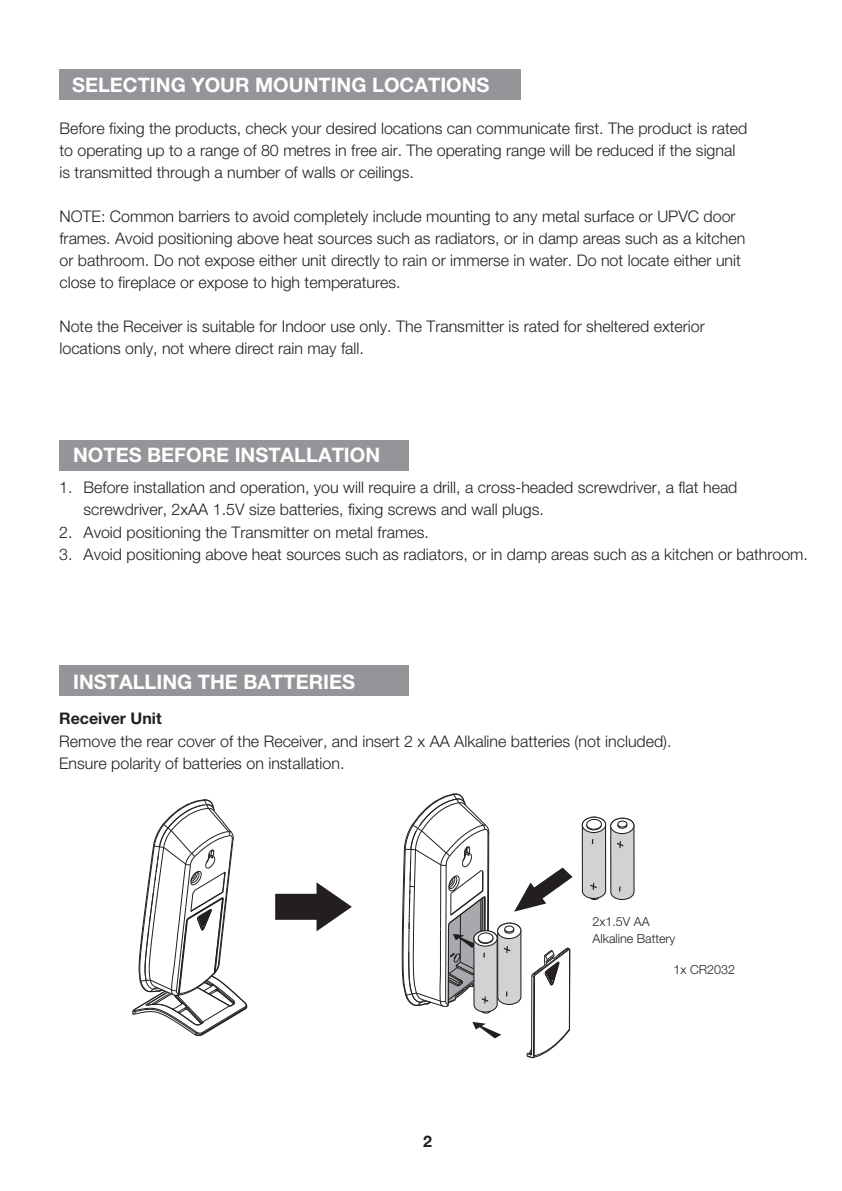
<style>
.page{position:relative;width:842px;height:1191px;background:#fff}
.page>*{position:absolute;margin:0;border:0;box-sizing:border-box;transform-origin:0 0}
.t1{font:700 20px "Helvetica Neue";color:#fff}
.t2{font:300 16px/22px "Helvetica Neue";color:#231f20}
.t3{font:700 16px "Helvetica Neue";color:#231f20}
.t4{font:300 12.6px/17.2px "Helvetica Neue";color:#231f20}
</style>
<div class="page">
<div style="left:59px;top:441px;width:350px;height:30px;background:#939598"></div>
<div style="left:59px;top:665px;width:350px;height:30px;background:#939598"></div>
<svg style="left:275px;top:882px;width:77px;height:49px"></svg>
<svg style="left:132px;top:799px;width:115px;height:237px"></svg>
<svg style="left:402px;top:793px;width:171px;height:265px"></svg>
<svg style="left:582px;top:816px;width:53px;height:84px"></svg>
<div style="left:59px;top:70px;width:462px;height:30px;background:#939598"></div>
<p class="t1" style="left:72px;top:73px;width:419px">SELECTING YOUR MOUNTING LOCATIONS</p>
<p class="t2" style="left:59px;top:117px;width:689px">Before fixing the products, check your desired locations can communicate first. The product is rated to operating up to a range of 80 metres in free air. The operating range will be reduced if the signal is transmitted through a number of walls or ceilings.</p>
<p class="t2" style="left:59px;top:205px;width:687px">NOTE: Common barriers to avoid completely include mounting to any metal surface or UPVC door frames. Avoid positioning above heat sources such as radiators, or in damp areas such as a kitchen or bathroom. Do not expose either unit directly to rain or immerse in water. Do not locate either unit close to fireplace or expose to high temperatures.</p>
<p class="t2" style="left:59px;top:315px;width:647px">Note the Receiver is suitable for Indoor use only. The Transmitter is rated for sheltered exterior locations only, not where direct rain may fall.</p>
<p class="t1" style="left:73px;top:442px;width:309px">NOTES BEFORE INSTALLATION</p>
<p class="t2" style="left:84px;top:476px;width:655px;text-indent:-24px">1. Before installation and operation, you will require a drill, a cross-headed screwdriver, a flat head screwdriver, 2xAA 1.5V size batteries, fixing screws and wall plugs.</p>
<p class="t2" style="left:59px;top:520px;width:371px">2. Avoid positioning the Transmitter on metal frames.</p>
<p class="t2" style="left:59px;top:542px;width:750px">3. Avoid positioning above heat sources such as radiators, or in damp areas such as a kitchen or bathroom.</p>
<p class="t1" style="left:73px;top:669px;width:283px">INSTALLING THE BATTERIES</p>
<p class="t3" style="left:59px;top:708px;width:104px">Receiver Unit</p>
<p class="t2" style="left:59px;top:730px;width:614px">Remove the rear cover of the Receiver, and insert 2 x AA Alkaline batteries (not included).<br>Ensure polarity of batteries on installation.</p>
<p class="t3" style="left:423px;top:1131px;width:10px">2</p>
<p class="t4" style="left:592px;top:912px;width:84px">2x1.5V AA<br>Alkaline Battery</p>
<p class="t4" style="left:674px;top:960px;width:63px">1x CR2032</p>
</div>
